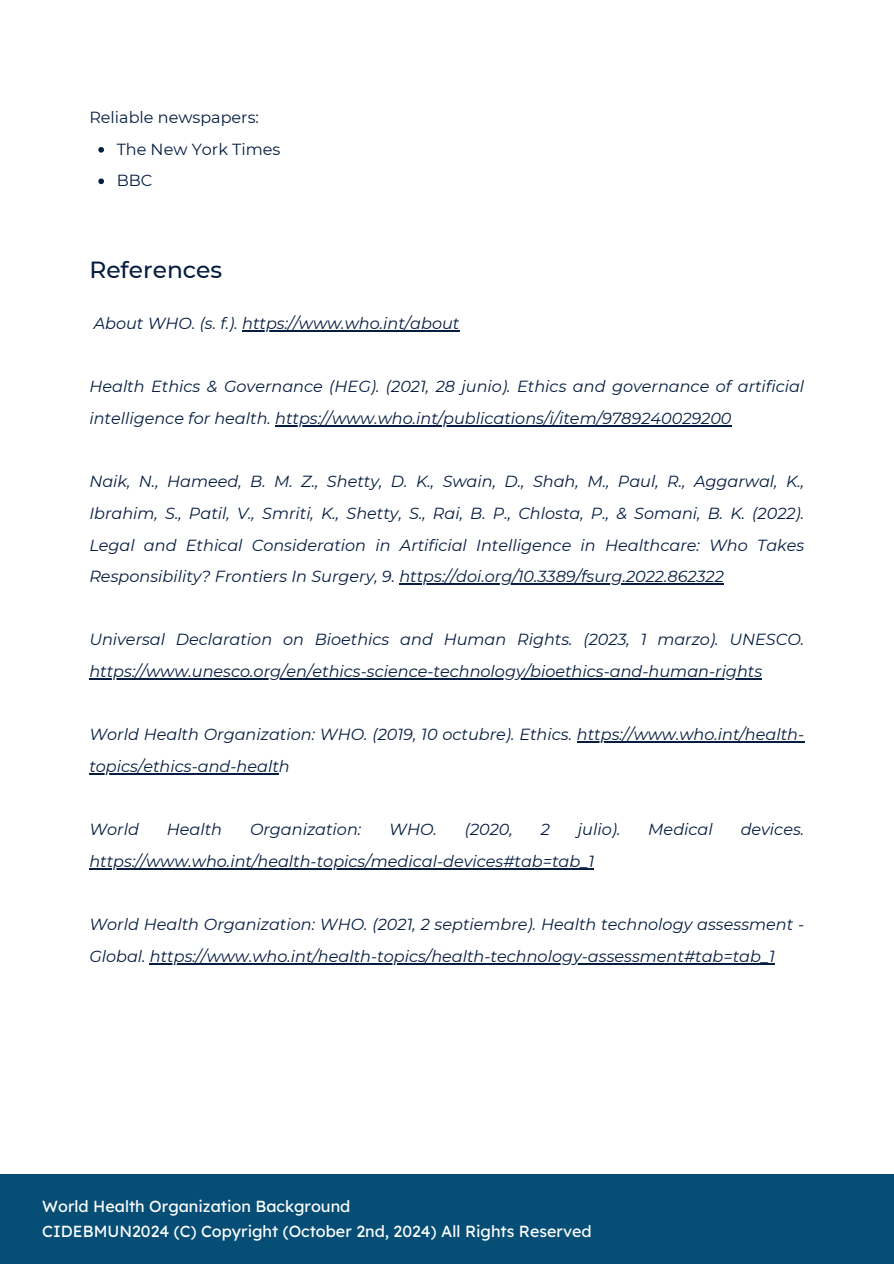
<style>
.page{position:relative;width:894px;height:1264px;background:#fff}
.page>*{position:absolute;margin:0;border:0;box-sizing:border-box;transform-origin:0 0}
.t1{font:500 23.4px "Montserrat";color:#051d40}
.t2{font:italic 16.05px/31.7px "Montserrat";color:#051d40}
.t3{font:16.05px "Lexend Deca";color:#fff}
.t4{font:16.05px/31.5px "Montserrat";color:#051d40}
</style>
<div class="page">
<hr style="left:242px;top:330px;width:217px;height:1px;background:#051d40">
<hr style="left:275px;top:425px;width:456px;height:1px;background:#051d40">
<hr style="left:399px;top:583px;width:324px;height:1px;background:#051d40">
<hr style="left:89px;top:678px;width:673px;height:1px;background:#051d40">
<hr style="left:576px;top:741px;width:228px;height:1px;background:#051d40">
<hr style="left:89px;top:773px;width:190px;height:1px;background:#051d40">
<hr style="left:89px;top:868px;width:505px;height:1px;background:#051d40">
<hr style="left:150px;top:962px;width:624px;height:2px;background:#051d40">
<div style="left:0;top:1174px;width:893px;height:89px;background:#064e75"></div>
<svg style="left:98px;top:147px;width:6px;height:6px"></svg>
<svg style="left:98px;top:178px;width:6px;height:6px"></svg>
<p class="t4" style="left:117px;top:102px;width:165px;text-indent:-27px">Reliable newspapers:<br>The New York Times<br>BBC</p>
<p class="t1" style="left:89px;top:255px;width:134px">References</p>
<p class="t2" style="left:94px;top:307px;width:367px">About WHO. (s. f.). https://www.who.int/about</p>
<p class="t2" style="left:89px;top:371px;width:716px">Health Ethics &amp; Governance (HEG). (2021, 28 junio). Ethics and governance of artificial intelligence for health. https://www.who.int/publications/i/item/9789240029200</p>
<p class="t2" style="left:89px;top:465px;width:716px">Naik, N., Hameed, B. M. Z., Shetty, D. K., Swain, D., Shah, M., Paul, R., Aggarwal, K.,<br>Ibrahim, S., Patil, V., Smriti, K., Shetty, S., Rai, B. P., Chlosta, P., &amp; Somani, B. K. (2022).</p>
<h1 class="t2" style="left:89px;top:529px;width:716px">Legal and Ethical Consideration in Artificial Intelligence in Healthcare: Who Takes<br>Responsibility? Frontiers In Surgery, 9. https://doi.org/10.3389/fsurg.2022.862322</h1>
<p class="t2" style="left:89px;top:624px;width:716px">Universal Declaration on Bioethics and Human Rights. (2023, 1 marzo). UNESCO.</p>
<p class="t2" style="left:89px;top:655px;width:674px">https://www.unesco.org/en/ethics-science-technology/bioethics-and-human-rights</p>
<p class="t2" style="left:89px;top:718px;width:716px">World Health Organization: WHO. (2019, 10 octubre). Ethics. https://www.who.int/health-</p>
<p class="t2" style="left:89px;top:750px;width:202px">topics/ethics-and-health</p>
<p class="t2" style="left:89px;top:813px;width:51px">World</p>
<p class="t2" style="left:167px;top:813px;width:57px">Health</p>
<p class="t2" style="left:250px;top:813px;width:113px">Organization:</p>
<p class="t2" style="left:389px;top:813px;width:49px">WHO.</p>
<p class="t2" style="left:464px;top:813px;width:50px">(2020,</p>
<p class="t2" style="left:540px;top:813px;width:11px">2</p>
<p class="t2" style="left:577px;top:813px;width:44px">julio).</p>
<p class="t2" style="left:648px;top:813px;width:66px">Medical</p>
<p class="t2" style="left:740px;top:813px;width:65px">devices.</p>
<p class="t2" style="left:89px;top:845px;width:506px">https://www.who.int/health-topics/medical-devices#tab=tab_1</p>
<p class="t2" style="left:89px;top:908px;width:716px">World Health Organization: WHO. (2021, 2 septiembre). Health technology assessment -</p>
<p class="t2" style="left:89px;top:940px;width:686px">Global. https://www.who.int/health-topics/health-technology-assessment#tab=tab_1</p>
<p class="t3" style="left:42px;top:1196px;width:309px">World Health Organization Background</p>
<p class="t3" style="left:42px;top:1221px;width:551px">CIDEBMUN2024 (C) Copyright (October 2nd, 2024) All Rights Reserved</p>
</div>
